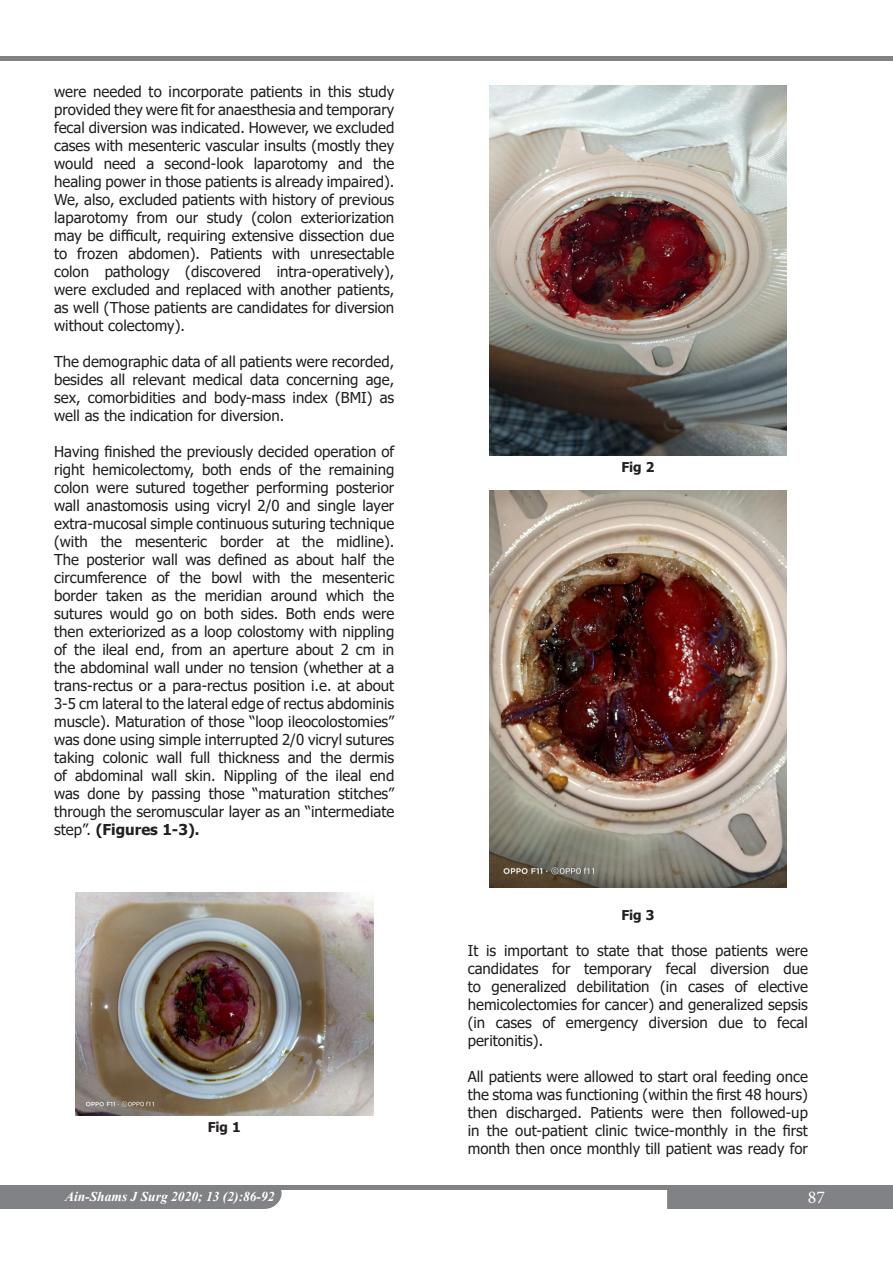
<style>
.page{position:relative;width:893px;height:1263px;background:#fff}
.page>*{position:absolute;margin:0;border:0;box-sizing:border-box;transform-origin:0 0}
.t1{font:18px "Minion Pro";color:#fff}
.t2{font:15px/18px "Tahoma";color:#231f20;text-align:justify}
.t3{font:italic 700 13.5px "Times New Roman";color:#fff}
.t4{font:700 13.5px "Tahoma";color:#231f20}
.s1{font-weight:700}
</style>
<div class="page">
<div style="left:0;top:1185px;width:893px;height:5px;background:#808285"></div>
<hr style="left:0;top:56px;width:893px;height:4px;background:#808285">
<div style="left:667px;top:1190px;width:226px;height:19px;background:#808285"></div>
<div style="left:0;top:1190px;width:282px;height:19px;background:#808285"></div>
<img style="left:75px;top:892px;width:298px;height:224px">
<img style="left:489px;top:86px;width:298px;height:369px">
<img style="left:489px;top:490px;width:298px;height:397px">
<p class="t2" style="left:54px;top:84px;width:342px">were needed to incorporate patients in this study provided they were fit for anaesthesia and temporary fecal diversion was indicated. However, we excluded cases with mesenteric vascular insults (mostly they would need a second-look laparotomy and the healing power in those patients is already impaired).<br>We, also, excluded patients with history of previous laparotomy from our study (colon exteriorization may be difficult, requiring extensive dissection due to frozen abdomen). Patients with unresectable colon pathology (discovered intra-operatively), were excluded and replaced with another patients, as well (Those patients are candidates for diversion without colectomy).</p>
<p class="t2" style="left:54px;top:354px;width:342px">The demographic data of all patients were recorded, besides all relevant medical data concerning age, sex, comorbidities and body-mass index (BMI) as well as the indication for diversion.</p>
<p class="t2" style="left:54px;top:444px;width:342px">Having finished the previously decided operation of right hemicolectomy, both ends of the remaining colon were sutured together performing posterior wall anastomosis using vicryl 2/0 and single layer extra-mucosal simple continuous suturing technique (with the mesenteric border at the midline).<br>The posterior wall was defined as about half the circumference of the bowl with the mesenteric border taken as the meridian around which the sutures would go on both sides. Both ends were then exteriorized as a loop colostomy with nippling of the ileal end, from an aperture about 2 cm in the abdominal wall under no tension (whether at a trans-rectus or a para-rectus position i.e. at about 3-5 cm lateral to the lateral edge of rectus abdominis muscle). Maturation of those “loop ileocolostomies” was done using simple interrupted 2/0 vicryl sutures taking colonic wall full thickness and the dermis of abdominal wall skin. Nippling of the ileal end was done by passing those “maturation stitches” through the seromuscular layer as an “intermediate step”. <span class="s1">(Figures 1-3).</span></p>
<p class="t4" style="left:208px;top:1117px;width:34px">Fig 1</p>
<p class="t4" style="left:621px;top:457px;width:34px">Fig 2</p>
<p class="t4" style="left:621px;top:905px;width:34px">Fig 3</p>
<p class="t2" style="left:468px;top:942px;width:342px">It is important to state that those patients were candidates for temporary fecal diversion due to generalized debilitation (in cases of elective hemicolectomies for cancer) and generalized sepsis (in cases of emergency diversion due to fecal peritonitis).</p>
<p class="t2" style="left:468px;top:1068px;width:342px">All patients were allowed to start oral feeding once the stoma was functioning (within the first 48 hours) then discharged. Patients were then followed-up in the out-patient clinic twice-monthly in the first month then once monthly till patient was ready for</p>
<p class="t3" style="left:65px;top:1187px;width:211px">Ain-Shams J Surg 2020; 13 (2):86-92</p>
<p class="t1" style="left:808px;top:1185px;width:19px">87</p>
</div>
